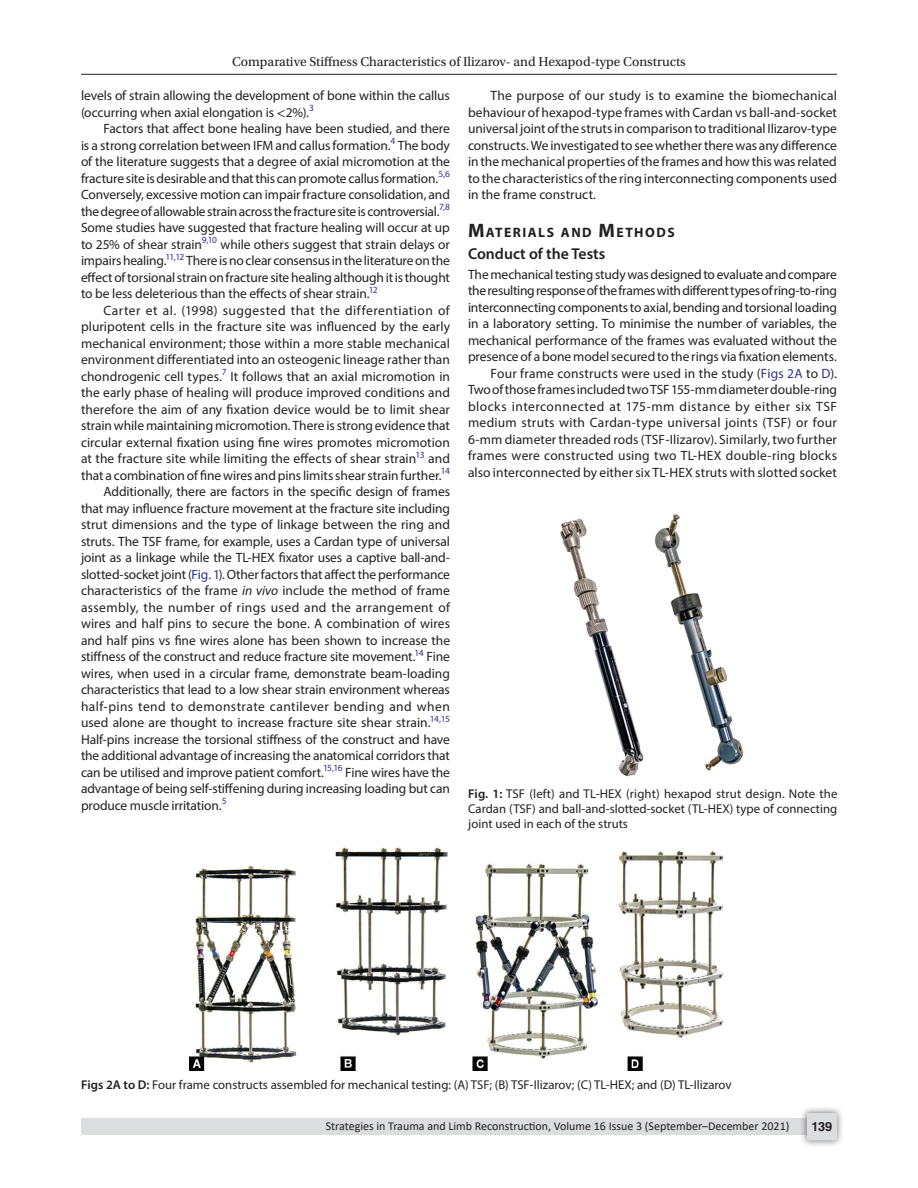
<style>
.page{position:relative;width:918px;height:1188px;background:#fff}
.page>*{position:absolute;margin:0;border:0;box-sizing:border-box;transform-origin:0 0}
.Head-2-stk{font:600 15.75px "Myriad Pro";color:#231f20}
.Head-1{font:700 13.65px "Myriad Pro";letter-spacing:.105em;color:#231f20}
.Para-Indent{font:13.5px/16.5px "Myriad Pro";letter-spacing:-.005em;color:#231f20;text-align:justify}
.Para-NoIndent{font:13.5px/16.5px "Myriad Pro";letter-spacing:-.005em;color:#231f20;text-align:justify}
.t1{font:13.5px "Utopia Std";color:#231f20}
.FigCaption{font:12.75px/15.3px "Myriad Pro";color:#231f20;text-align:justify}
.t2{font:700 12.75px "Helvetica LT Std";color:#231f20}
.t3{font:12px "Calibri";color:#231f20}
.s1{font-family:"STIX General"}
.s2{color:#2e3092}
.s3{font-style:italic}
.s4{font-size:19.5px}
.s5{font-weight:600}
</style>
<div class="page">
<hr style="left:81px;top:74px;width:756px;height:1px;background:#231f20">
<div style="left:81px;top:1119px;width:756px;height:16px;background:#dcdddf"></div>
<div style="left:800px;top:1106px;width:44px;height:41px;background:#231f20;opacity:.61"></div>
<div style="left:807px;top:1113px;width:30px;height:27px;background:#dcdddf;border-radius:2px"></div>
<img style="left:560px;top:514px;width:184px;height:263px">
<img style="left:189px;top:847px;width:535px;height:223px">
<p class="t1" style="left:232px;top:55px;width:455px">Comparative Stiffness Characteristics of Ilizarov- and Hexapod-type Constructs</p>
<p class="Para-Indent" style="left:81px;top:87px;width:370px">levels of strain allowing the development of bone within the callus (occurring when axial elongation is <span class="s1">&lt;</span>2%).<sup>3</sup></p>
<p class="Para-Indent" style="left:81px;top:120px;width:371px;text-indent:22px">Factors that affect bone healing have been studied, and there is a strong correlation between IFM and callus formation.<sup>4</sup> The body of the literature suggests that a degree of axial micromotion at the fracture site is desirable and that this can promote callus formation.<sup>5,6<br></sup>Conversely, excessive motion can impair fracture consolidation, and the degree of allowable strain across the fracture site is controversial.<sup>7,8<br></sup>Some studies have suggested that fracture healing will occur at up to 25% of shear strain<sup>9,10</sup> while others suggest that strain delays or impairs healing.<sup>11,12</sup> There is no clear consensus in the literature on the effect of torsional strain on fracture site healing although it is thought to be less deleterious than the effects of shear strain.<sup>12</sup></p>
<p class="Para-Indent" style="left:81px;top:302px;width:371px;text-indent:22px">Carter et al. (1998) suggested that the differentiation of pluripotent cells in the fracture site was influenced by the early mechanical environment; those within a more stable mechanical environment differentiated into an osteogenic lineage rather than chondrogenic cell types.<sup>7</sup> It follows that an axial micromotion in the early phase of healing will produce improved conditions and therefore the aim of any fixation device would be to limit shear strain while maintaining micromotion. There is strong evidence that circular external fixation using fine wires promotes micromotion at the fracture site while limiting the effects of shear strain<sup>13</sup> and that a combination of fine wires and pins limits shear strain further.<sup>14</sup></p>
<p class="Para-Indent" style="left:81px;top:483px;width:371px;text-indent:22px">Additionally, there are factors in the specific design of frames that may influence fracture movement at the fracture site including strut dimensions and the type of linkage between the ring and struts. The TSF frame, for example, uses a Cardan type of universal joint as a linkage while the TL-HEX fixator uses a captive ball-and&shy;slotted-socket joint (<span class="s2">Fig. 1</span>). Other factors that affect the performance characteristics of the frame <span class="s3">in vivo</span> include the method of frame assembly, the number of rings used and the arrangement of wires and half pins to secure the bone. A combination of wires and half pins vs fine wires alone has been shown to increase the stiffness of the construct and reduce fracture site movement.<sup>14</sup> Fine wires, when used in a circular frame, demonstrate beam-loading characteristics that lead to a low shear strain environment whereas half-pins tend to demonstrate cantilever bending and when used alone are thought to increase fracture site shear strain.<sup>14,15<br></sup>Half-pins increase the torsional stiffness of the construct and have the additional advantage of increasing the anatomical corridors that can be utilised and improve patient comfort.<sup>15,16</sup> Fine wires have the advantage of being self-stiffening during increasing loading but can produce muscle irritation.<sup>5</sup></p>
<p class="Para-Indent" style="left:468px;top:87px;width:371px;text-indent:22px">The purpose of our study is to examine the biomechanical behaviour of hexapod-type frames with Cardan vs ball-and-socket universal joint of the struts in comparison to traditional Ilizarov-type constructs. We investigated to see whether there was any difference in the mechanical properties of the frames and how this was related to the characteristics of the ring interconnecting components used in the frame construct.</p>
<p class="Head-1" style="left:468px;top:223px;width:208px"><span class="s4">M</span>ATERIALS AND <span class="s4">M</span>ETHODS</p>
<p class="Head-2-stk" style="left:468px;top:244px;width:139px">Conduct of the Tests</p>
<p class="Para-NoIndent" style="left:468px;top:266px;width:371px">The mechanical testing study was designed to evaluate and compare the resulting response of the frames with different types of ring-to-ring interconnecting components to axial, bending and torsional loading in a laboratory setting. To minimise the number of variables, the mechanical performance of the frames was evaluated without the presence of a bone model secured to the rings via fixation elements.</p>
<p class="Para-Indent" style="left:468px;top:365px;width:371px;text-indent:22px">Four frame constructs were used in the study (<span class="s2">Figs 2A</span> to <span class="s2">D</span>).<br>Two of those frames included two TSF 155-mm diameter double-ring blocks interconnected at 175-mm distance by either six TSF medium struts with Cardan-type universal joints (TSF) or four 6-mm diameter threaded rods (TSF-Ilizarov). Similarly, two further frames were constructed using two TL-HEX double-ring blocks also interconnected by either six TL-HEX struts with slotted socket</p>
<p class="FigCaption" style="left:468px;top:786px;width:371px"><span class="s5">Fig. 1:</span> TSF (left) and TL-HEX (right) hexapod strut design. Note the Cardan (TSF) and ball-and-slotted-socket (TL-HEX) type of connecting joint used in each of the struts</p>
<p class="FigCaption" style="left:81px;top:1077px;width:652px"><span class="s5">Figs 2A to D:</span> Four frame constructs assembled for mechanical testing: (A) TSF; (B) TSF-Ilizarov; (C) TL-HEX; and (D) TL-Ilizarov</p>
<p class="t3" style="left:326px;top:1117px;width:465px">Strategies in Trauma and Limb Reconstruction, Volume 16 Issue 3 (September–December 2021)</p>
<p class="t2" style="left:812px;top:1119px;width:22px">139</p>
</div>
